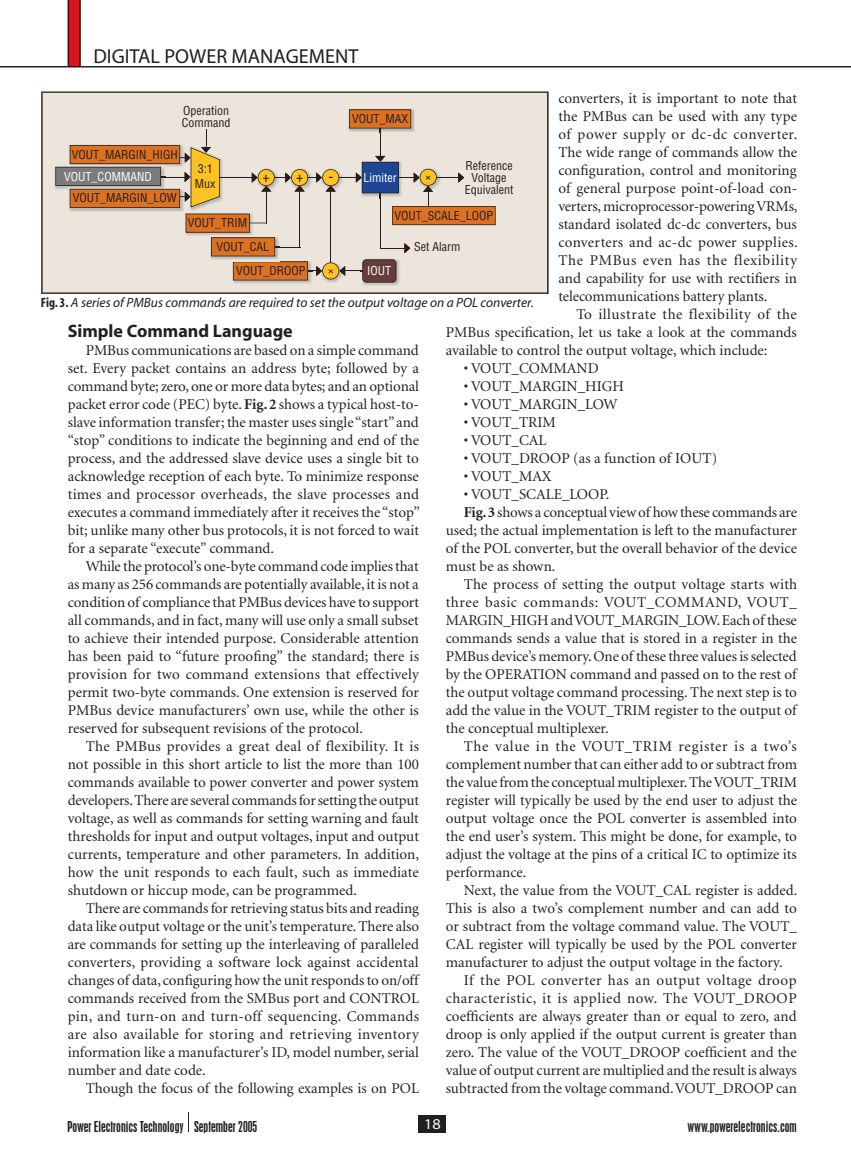
<style>
.page{position:relative;width:851px;height:1161px;background:#fff}
.page>*{position:absolute;margin:0;border:0;box-sizing:border-box;transform-origin:0 0}
.t1{font:20.25px "Myriad MM 400 600";color:#231f20}
.t2{font:18px "Myriad MM 700 600";color:#231f20}
.t3{font:15px/18px "Minion";color:#231f20;text-align:justify}
.t4{font:15px "Minion";letter-spacing:.035em;color:#231f20}
.t5{font:15px "Minion";letter-spacing:.045em;color:#231f20}
.t6{font:15px "Minion";letter-spacing:.04em;color:#231f20}
.t7{font:15px "Myriad MM 400 700";color:#fff}
.t8{font:condensed 14.4px "Helvetica";color:#231f20}
.t9{font:13.5px "Myriad MM It 400 600";color:#231f20}
.t10{font:condensed 13.5px "Placard";color:#231f20}
.t11{font:condensed 12px/12px "Helvetica";color:#231f20}
.t12{font:condensed 12px "Helvetica";color:#fff}
.s1{font-weight:700}
.s2{font-family:"Myriad MM 700 300"}
</style>
<div class="page">
<svg style="left:188px;top:1113px;width:1px;height:19px"></svg>
<div style="left:418px;top:1115px;width:28px;height:6px;background:#231f20"></div>
<div style="left:418px;top:1121px;width:28px;height:12px;background:#231f20"></div>
<div style="left:68px;top:0;width:12px;height:67px;background:#d7171f"></div>
<hr style="left:80px;top:0;width:1px;height:66px;background:#170000">
<hr style="left:68px;top:0;width:1px;height:66px;background:#170000">
<svg style="left:42px;top:92px;width:504px;height:201px;fill:#ece5db"></svg>
<svg style="left:0;top:66px;width:850px;height:2px"></svg>
<h1 class="t1" style="left:93px;top:46px;width:266px">DIGITAL POWER MANAGEMENT</h1>
<p class="t3" style="left:558px;top:90px;width:241px">converters, it is important to note that the PMBus can be used with any type of power supply or dc-dc converter.<br>The wide range of commands allow the configuration, control and monitoring of general purpose point-of-load con&shy;verters, microprocessor-powering VRMs, standard isolated dc-dc converters, bus converters and ac-dc power supplies.<br>The PMBus even has the flexibility and capability for use with rectifiers in telecommunications battery plants.</p>
<p class="t3" style="left:446px;top:306px;width:352px;text-indent:131px">To illustrate the flexibility of the PMBus specification, let us take a look at the commands available to control the output voltage, which include:</p>
<p class="t3" style="left:464px;top:360px;width:136px">• VOUT_COMMAND</p>
<p class="t3" style="left:464px;top:378px;width:162px">• VOUT_MARGIN_HIGH</p>
<p class="t3" style="left:464px;top:396px;width:155px">• VOUT_MARGIN_LOW</p>
<p class="t3" style="left:464px;top:414px;width:94px">• VOUT_TRIM</p>
<p class="t3" style="left:464px;top:432px;width:84px">• VOUT_CAL</p>
<p class="t3" style="left:464px;top:450px;width:255px">• VOUT_DROOP (as a function of IOUT)</p>
<p class="t3" style="left:464px;top:468px;width:89px">• VOUT_MAX</p>
<p class="t3" style="left:464px;top:486px;width:147px">• VOUT_SCALE_LOOP.</p>
<p class="t3" style="left:464px;top:504px;width:335px"><span class="s1">Fig. 3</span> shows a conceptual view of how these commands are</p>
<p class="t3" style="left:446px;top:522px;width:352px">used; the actual implementation is left to the manufacturer</p>
<p class="t3" style="left:446px;top:540px;width:353px">of the POL converter, but the overall behavior of the device</p>
<p class="t3" style="left:446px;top:558px;width:111px">must be as shown.</p>
<p class="t3" style="left:464px;top:576px;width:335px">The process of setting the output voltage starts with</p>
<p class="t6" style="left:446px;top:595px;width:353px">three basic commands: VOUT_COMMAND, VOUT_</p>
<p class="t3" style="left:446px;top:612px;width:352px">MARGIN_HIGH and VOUT_MARGIN_LOW. Each of these</p>
<p class="t3" style="left:446px;top:630px;width:353px">commands sends a value that is stored in a register in the</p>
<p class="t3" style="left:446px;top:648px;width:352px">PMBus device’s memory. One of these three values is selected</p>
<p class="t3" style="left:446px;top:666px;width:352px">by the OPERATION command and passed on to the rest of</p>
<p class="t3" style="left:446px;top:684px;width:353px">the output voltage command processing. The next step is to</p>
<p class="t3" style="left:446px;top:702px;width:352px">add the value in the VOUT_TRIM register to the output of</p>
<p class="t3" style="left:446px;top:720px;width:165px">the conceptual multiplexer.</p>
<p class="t5" style="left:464px;top:739px;width:334px">The value in the VOUT_TRIM register is a two’s</p>
<p class="t3" style="left:446px;top:756px;width:353px">complement number that can either add to or subtract from</p>
<p class="t3" style="left:446px;top:774px;width:353px">the value from the conceptual multiplexer. The VOUT_TRIM</p>
<p class="t3" style="left:446px;top:792px;width:353px">register will typically be used by the end user to adjust the</p>
<p class="t3" style="left:446px;top:810px;width:353px">output voltage once the POL converter is assembled into</p>
<p class="t3" style="left:446px;top:828px;width:352px">the end user’s system. This might be done, for example, to</p>
<p class="t3" style="left:446px;top:846px;width:352px">adjust the voltage at the pins of a critical IC to optimize its</p>
<p class="t3" style="left:446px;top:864px;width:82px">performance.</p>
<p class="t3" style="left:464px;top:882px;width:335px">Next, the value from the VOUT_CAL register is added.</p>
<p class="t3" style="left:446px;top:900px;width:352px">This is also a two’s complement number and can add to</p>
<p class="t3" style="left:446px;top:918px;width:353px">or subtract from the voltage command value. The VOUT_</p>
<p class="t3" style="left:446px;top:936px;width:352px">CAL register will typically be used by the POL converter</p>
<p class="t3" style="left:446px;top:954px;width:338px">manufacturer to adjust the output voltage in the factory.</p>
<p class="t4" style="left:464px;top:973px;width:334px">If the POL converter has an output voltage droop</p>
<p class="t4" style="left:446px;top:991px;width:352px">characteristic, it is applied now. The VOUT_DROOP</p>
<p class="t3" style="left:446px;top:1008px;width:352px">coefficients are always greater than or equal to zero, and</p>
<p class="t3" style="left:446px;top:1026px;width:352px">droop is only applied if the output current is greater than</p>
<p class="t3" style="left:446px;top:1044px;width:352px">zero. The value of the VOUT_DROOP coefficient and the</p>
<p class="t3" style="left:446px;top:1062px;width:352px">value of output current are multiplied and the result is always</p>
<p class="t3" style="left:446px;top:1080px;width:352px">subtracted from the voltage command. VOUT_DROOP can</p>
<p class="t11" style="left:182px;top:104px;width:50px">Operation<br>Command</p>
<p class="t11" style="left:352px;top:112px;width:58px">VOUT_MAX</p>
<p class="t11" style="left:72px;top:148px;width:108px">VOUT_MARGIN_HIGH</p>
<p class="t12" style="left:64px;top:169px;width:89px">VOUT_COMMAND</p>
<p class="t11" style="left:73px;top:192px;width:106px">VOUT_MARGIN_LOW</p>
<p class="t11" style="left:465px;top:159px;width:50px;text-align:center">Reference<br>Voltage<br>Equivalent</p>
<p class="t11" style="left:195px;top:162px;width:22px;line-height:14.4px">3:1<br>Mux</p>
<p class="t12" style="left:363px;top:170px;width:35px">Limiter</p>
<p class="t8" style="left:262px;top:168px;width:9px">+</p>
<p class="t8" style="left:296px;top:168px;width:9px">+</p>
<p class="t8" style="left:328px;top:168px;width:6px">-</p>
<p class="t11" style="left:394px;top:210px;width:100px">VOUT_SCALE_LOOP</p>
<p class="t11" style="left:188px;top:217px;width:61px">VOUT_TRIM</p>
<p class="t11" style="left:236px;top:265px;width:71px">VOUT_DROOP</p>
<p class="t11" style="left:216px;top:240px;width:54px">VOUT_CAL</p>
<p class="t11" style="left:414px;top:241px;width:48px">Set Alarm</p>
<p class="t12" style="left:367px;top:263px;width:25px">IOUT</p>
<p class="t9" style="left:41px;top:296px;width:494px"><span class="s2">Fig. 3.</span> A series of PMBus commands are required to set the output voltage on a POL converter.</p>
<p class="t2" style="left:68px;top:322px;width:226px">Simple Command Language</p>
<p class="t3" style="left:68px;top:342px;width:353px;text-indent:18px">PMBus communications are based on a simple command set. Every packet contains an address byte; followed by a command byte; zero, one or more data bytes; and an optional packet error code (PEC) byte. <span class="s1">Fig. 2</span> shows a typical host-to&shy;slave information transfer; the master uses single “start” and “stop” conditions to indicate the beginning and end of the process, and the addressed slave device uses a single bit to acknowledge reception of each byte. To minimize response times and processor overheads, the slave processes and executes a command immediately after it receives the “stop” bit; unlike many other bus protocols, it is not forced to wait for a separate “execute” command.</p>
<p class="t3" style="left:68px;top:558px;width:353px;text-indent:18px">While the protocol’s one-byte command code implies that as many as 256 commands are potentially available, it is not a condition of compliance that PMBus devices have to support all commands, and in fact, many will use only a small subset to achieve their intended purpose. Considerable attention has been paid to “future proofing” the standard; there is provision for two command extensions that effectively permit two-byte commands. One extension is reserved for PMBus device manufacturers’ own use, while the other is reserved for subsequent revisions of the protocol.</p>
<p class="t3" style="left:68px;top:738px;width:353px;text-indent:18px">The PMBus provides a great deal of flexibility. It is not possible in this short article to list the more than 100 commands available to power converter and power system developers. There are several commands for setting the output voltage, as well as commands for setting warning and fault thresholds for input and output voltages, input and output currents, temperature and other parameters. In addition, how the unit responds to each fault, such as immediate shutdown or hiccup mode, can be programmed.</p>
<p class="t3" style="left:68px;top:900px;width:353px;text-indent:18px">There are commands for retrieving status bits and reading data like output voltage or the unit’s temperature. There also are commands for setting up the interleaving of paralleled converters, providing a software lock against accidental changes of data, configuring how the unit responds to on/off commands received from the SMBus port and CONTROL pin, and turn-on and turn-off sequencing. Commands are also available for storing and retrieving inventory information like a manufacturer’s ID, model number, serial number and date code.</p>
<p class="t3" style="left:86px;top:1080px;width:334px">Though the focus of the following examples is on POL</p>
<p class="t10" style="left:68px;top:1118px;width:191px">Power Electronics Technology September 2005</p>
<p class="t7" style="left:424px;top:1116px;width:18px">18</p>
<p class="t10" style="left:687px;top:1118px;width:111px">www.powerelectronics.com</p>
</div>
